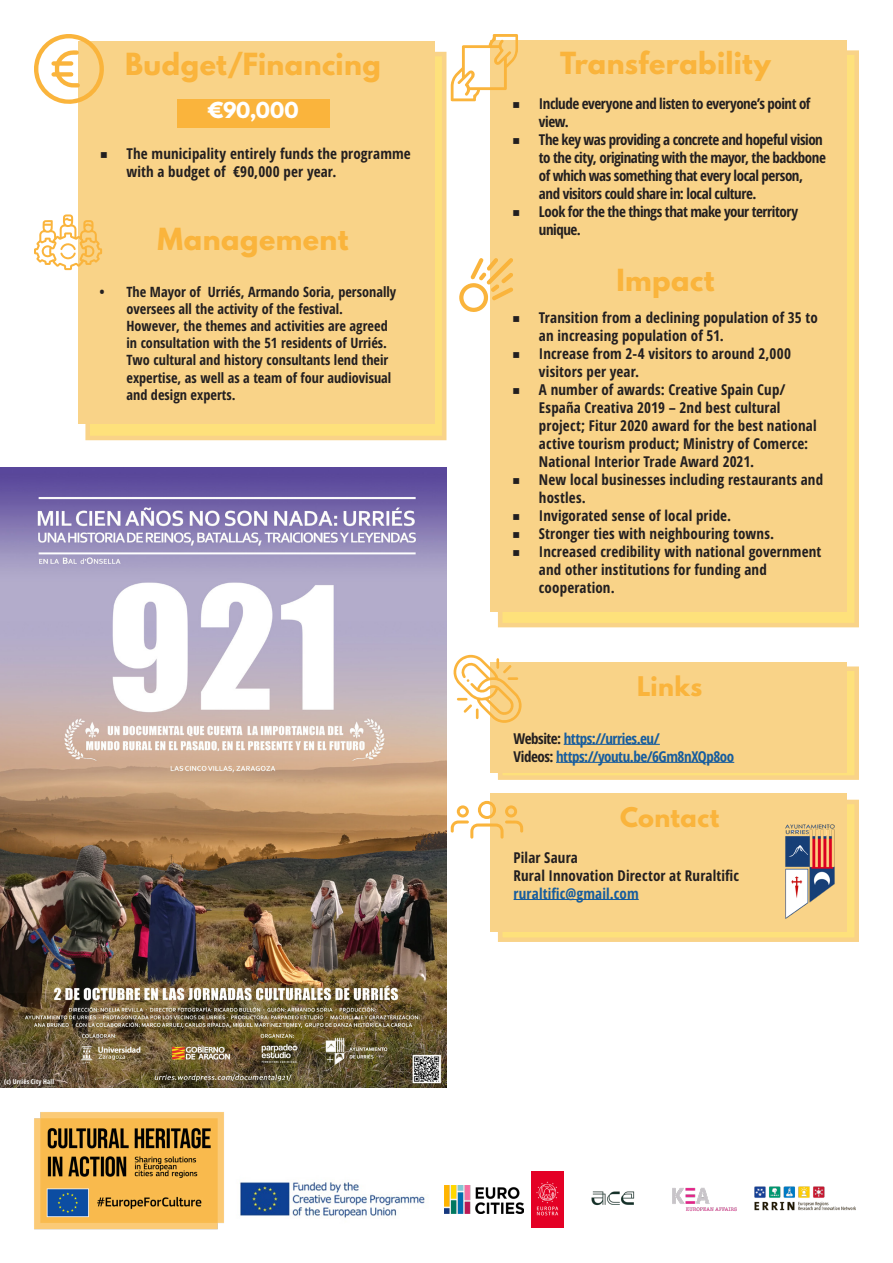
<style>
.page{position:relative;width:893px;height:1263px;background:#fff}
.page>*{position:absolute;margin:0;border:0;box-sizing:border-box;transform-origin:0 0}
.H1_orange{font:700 27px "League Spartan";letter-spacing:.015em;color:#fab43c}
.H2_orange{font:700 24px "League Spartan";letter-spacing:.015em;color:#fab43c}
.Budget_n__orange{font:700 19.5px "League Spartan";color:#fff}
.Body{font:700 15px/18px "Open Sans Hebrew Condensed";letter-spacing:.01em;color:#231f20}
.Body-2{font:700 15px/18px "Open Sans Hebrew Condensed";letter-spacing:-.03em;color:#231f20}
.Body-3{font:700 15px "Open Sans Hebrew Condensed";letter-spacing:-.03em;color:#175d9e}
.Body-4{font:700 15px "Open Sans Hebrew Condensed";letter-spacing:.01em;color:#175d9e}
.t1{font:700 14.25px/17.1px "Open Sans Hebrew Condensed";color:#231f20}
.Credits{font:700 6.75px "Open Sans Hebrew Condensed";letter-spacing:.03em;color:#fff}
.s1{font-family:"Montserrat"}
.s2{color:#231f20}
</style>
<div class="page">
<img style="left:34px;top:1112px;width:190px;height:118px">
<img style="left:240px;top:1182px;width:185px;height:36px">
<img style="left:754px;top:1186px;width:102px;height:25px">
<img style="left:445px;top:1186px;width:78px;height:27px">
<img style="left:532px;top:1171px;width:32px;height:57px">
<img style="left:672px;top:1187px;width:65px;height:25px">
<img style="left:591px;top:1191px;width:44px;height:15px">
<img style="left:0;top:468px;width:446px;height:620px">
<div style="left:498px;top:666px;width:361px;height:114px;background:#fee17b;border:4px solid #f9d388"></div>
<div style="left:491px;top:662px;width:356px;height:111px;background:#f9d388"></div>
<div style="left:498px;top:800px;width:361px;height:142px;background:#fee17b;border:4px solid #f9d388"></div>
<div style="left:491px;top:793px;width:356px;height:139px;background:#f9d388"></div>
<div style="left:85px;top:52px;width:361px;height:388px;background:#fee17b;border:4px solid #f9d388"></div>
<div style="left:78px;top:41px;width:357px;height:383px;background:#f9d388"></div>
<div style="left:498px;top:50px;width:361px;height:577px;background:#fee17b;border:4px solid #f9d388"></div>
<div style="left:491px;top:40px;width:356px;height:571px;background:#f9d388"></div>
<div style="left:177px;top:99px;width:152px;height:28px;background:#fab43c"></div>
<svg style="left:34px;top:214px;width:68px;height:56px"></svg>
<svg style="left:451px;top:34px;width:67px;height:67px"></svg>
<svg style="left:454px;top:655px;width:67px;height:68px"></svg>
<svg style="left:459px;top:258px;width:54px;height:55px"></svg>
<svg style="left:451px;top:801px;width:72px;height:38px"></svg>
<svg style="left:34px;top:34px;width:70px;height:70px"></svg>
<hr style="left:564px;top:744px;width:96px;height:1px;background:#175d9e">
<hr style="left:556px;top:762px;width:178px;height:1px;background:#175d9e">
<hr style="left:514px;top:899px;width:125px;height:1px;background:#175d9e">
<img style="left:785px;top:824px;width:50px;height:95px">
<p class="H1_orange" style="left:125px;top:43px;width:257px">Budget/Financing</p>
<p class="H1_orange" style="left:560px;top:42px;width:212px">Transferability</p>
<p class="Budget_n__orange" style="left:207px;top:95px;width:93px">€90,000</p>
<p class="Body" style="left:126px;top:145px;width:286px;text-indent:-27px"><span class="s1">■</span> The municipality entirely funds the programme with a budget of €90,000 per year.</p>
<p class="H1_orange" style="left:158px;top:218px;width:192px">Management</p>
<p class="t1" style="left:126px;top:284px;width:271px;text-indent:-27px">• The Mayor of Urriés, Armando Soria, personally oversees all the activity of the festival.<br>However, the themes and activities are agreed in consultation with the 51 residents of Urriés.<br>Two cultural and history consultants lend their expertise, as well as a team of four audiovisual and design experts.</p>
<p class="Body-2" style="left:539px;top:96px;width:273px;text-indent:-27px"><span class="s1">■</span> Include everyone and listen to everyone’s point of view.</p>
<p class="Body-2" style="left:539px;top:132px;width:288px;text-indent:-27px"><span class="s1">■</span> The key was providing a concrete and hopeful vision to the city, originating with the mayor, the backbone of which was something that every local person, and visitors could share in: local culture.</p>
<p class="Body-2" style="left:539px;top:204px;width:261px;text-indent:-27px"><span class="s1">■</span> Look for the the things that make your territory unique.</p>
<p class="H1_orange" style="left:616px;top:259px;width:100px">Impact</p>
<p class="Body" style="left:539px;top:310px;width:280px;text-indent:-27px"><span class="s1">■</span> Transition from a declining population of 35 to an increasing population of 51.</p>
<p class="Body" style="left:539px;top:346px;width:254px;text-indent:-27px"><span class="s1">■</span> Increase from 2-4 visitors to around 2,000 visitors per year.</p>
<p class="Body" style="left:539px;top:382px;width:279px;text-indent:-27px"><span class="s1">■</span> A number of awards: Creative Spain Cup/ España Creativa 2019 – 2nd best cultural project; Fitur 2020 award for the best national active tourism product; Ministry of Comerce:<br>National Interior Trade Award 2021.</p>
<p class="Body" style="left:539px;top:472px;width:286px;text-indent:-27px"><span class="s1">■</span> New local businesses including restaurants and hostles.</p>
<p class="Body" style="left:512px;top:508px;width:221px"><span class="s1">■</span> Invigorated sense of local pride.</p>
<p class="Body" style="left:512px;top:526px;width:264px"><span class="s1">■</span> Stronger ties with neighbouring towns.</p>
<p class="Body" style="left:539px;top:544px;width:284px;text-indent:-27px"><span class="s1">■</span> Increased credibility with national government and other institutions for funding and cooperation.</p>
<p class="H2_orange" style="left:637px;top:667px;width:67px">Links</p>
<p class="Body-3" style="left:514px;top:730px;width:148px"><span class="s2">Website:</span> https://urries.eu/</p>
<p class="Body-3" style="left:514px;top:748px;width:222px"><span class="s2">Videos:</span> https://youtu.be/6Gm8nXQp8oo</p>
<p class="H2_orange" style="left:620px;top:798px;width:101px">Contact</p>
<p class="Body" style="left:514px;top:849px;width:66px">Pilar Saura</p>
<p class="Body" style="left:514px;top:867px;width:227px">Rural Innovation Director at Ruraltific</p>
<p class="Body-4" style="left:514px;top:885px;width:127px">ruraltific@gmail.com</p>
<p class="Credits" style="left:4px;top:1077px;width:51px">(c) Urriés City Hall</p>
</div>
